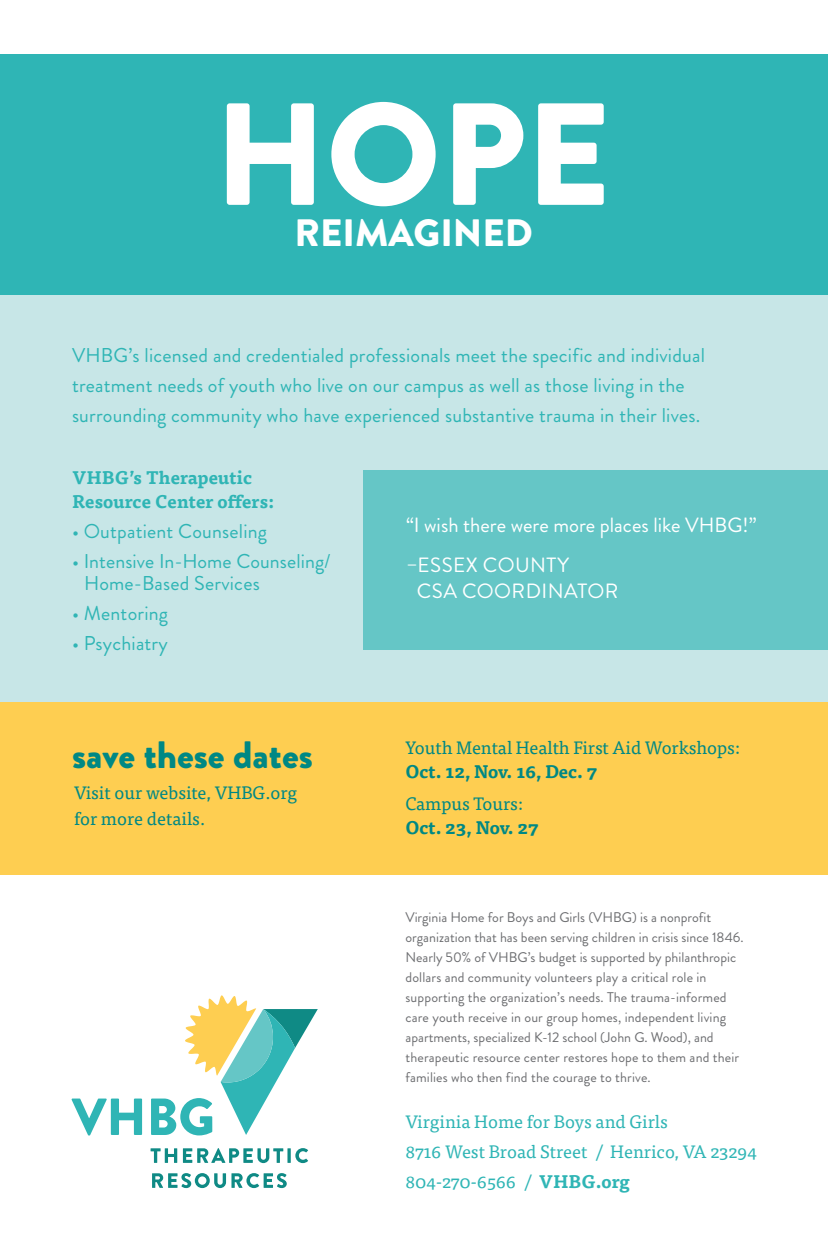
<style>
.page{position:relative;width:828px;height:1260px;background:#fff}
.page>*{position:absolute;margin:0;border:0;box-sizing:border-box;transform-origin:0 0}
.t1{font:900 145px "Brandon Grotesque";color:#fff}
.t2{font:900 38.2px "Brandon Grotesque";color:#008884}
.t3{font:900 38.2px "Brandon Grotesque";color:#fff}
.t4{font:20.6px "Brandon Grotesque";color:#fff}
.t5{font:20.6px "Brandon Grotesque";letter-spacing:.02em;color:#fff}
.t6{font:20px/30px "Brandon Grotesque";letter-spacing:.01em;color:#2fb5b5}
.t7{font:18px/24px "Tisa Pro";letter-spacing:-.005em;color:#008884}
.t8{font:18px "Tisa Pro";color:#2fb5b5}
.t9{font:700 18px "Tisa Pro";letter-spacing:.005em;color:#2fb5b5}
.t10{font:700 18px "Tisa Pro";letter-spacing:-.005em;color:#008884}
.t11{font:14px/20px "Brandon Grotesque";letter-spacing:.01em;color:#6c6d70}
.s1{font-weight:700}
</style>
<div class="page">
<div style="left:0;top:54px;width:828px;height:241px;background:#2fb5b5"></div>
<div style="left:0;top:295px;width:828px;height:407px;background:#c7e6e7"></div>
<div style="left:0;top:702px;width:828px;height:173px;background:#fece51"></div>
<svg style="left:71px;top:1099px;width:71px;height:37px"></svg>
<svg style="left:151px;top:995px;width:167px;height:140px"></svg>
<svg style="left:151px;top:1148px;width:26px;height:15px"></svg>
<svg style="left:183px;top:1148px;width:100px;height:15px"></svg>
<svg style="left:287px;top:1148px;width:4px;height:15px"></svg>
<svg style="left:295px;top:1148px;width:13px;height:15px"></svg>
<svg style="left:152px;top:1173px;width:135px;height:15px"></svg>
<div style="left:363px;top:470px;width:465px;height:180px;background:#65c6c6"></div>
<p class="t1" style="left:214px;top:52px;width:398px">HOPE</p>
<p class="t3" style="left:295px;top:206px;width:240px">REIMAGINED</p>
<p class="t6" style="left:72px;top:340px;width:634px">VHBG’s licensed and credentialed professionals meet the specific and individual treatment needs of youth who live on our campus as well as those living in the surrounding community who have experienced substantive trauma in their lives.</p>
<p class="t9" style="left:72px;top:463px;width:182px">VHBG’s Therapeutic</p>
<p class="t9" style="left:72px;top:487px;width:204px">Resource Center offers:</p>
<p class="t6" style="left:72px;top:516px;width:197px">• Outpatient Counseling</p>
<p class="t6" style="left:72px;top:546px;width:260px">• Intensive In-Home Counseling/</p>
<p class="t6" style="left:84px;top:568px;width:177px">Home-Based Services</p>
<p class="t6" style="left:72px;top:598px;width:98px">• Mentoring</p>
<p class="t6" style="left:72px;top:628px;width:97px">• Psychiatry</p>
<p class="t2" style="left:72px;top:728px;width:242px">save these dates</p>
<p class="t7" style="left:74px;top:780px;width:225px">Visit our website, VHBG.org</p>
<p class="t7" style="left:74px;top:806px;width:133px">for more details.</p>
<p class="t4" style="left:406px;top:511px;width:352px">“I wish there were more places like VHBG!”</p>
<p class="t5" style="left:406px;top:551px;width:165px">–ESSEX COUNTY</p>
<p class="t5" style="left:417px;top:577px;width:203px">CSA COORDINATOR</p>
<p class="t7" style="left:406px;top:735px;width:336px">Youth Mental Health First Aid Workshops:<br><span class="s1">Oct. 12, Nov. 16, Dec. 7</span></p>
<p class="t7" style="left:406px;top:791px;width:119px">Campus Tours:</p>
<p class="t10" style="left:406px;top:813px;width:135px">Oct. 23, Nov. 27</p>
<p class="t11" style="left:406px;top:908px;width:340px">Virginia Home for Boys and Girls (VHBG) is a nonprofit organization that has been serving children in crisis since 1846.<br>Nearly 50% of VHBG’s budget is supported by philanthropic dollars and community volunteers play a critical role in supporting the organization’s needs. The trauma-informed care youth receive in our group homes, independent living apartments, specialized K-12 school (John G. Wood), and therapeutic resource center restores hope to them and their families who then find the courage to thrive.</p>
<p class="t8" style="left:406px;top:1108px;width:264px">Virginia Home for Boys and Girls</p>
<p class="t8" style="left:406px;top:1138px;width:353px">8716 West Broad Street / Henrico, VA 23294</p>
<p class="t8" style="left:406px;top:1168px;width:226px">804-270-6566 / <span class="s1">VHBG.org</span></p>
</div>
